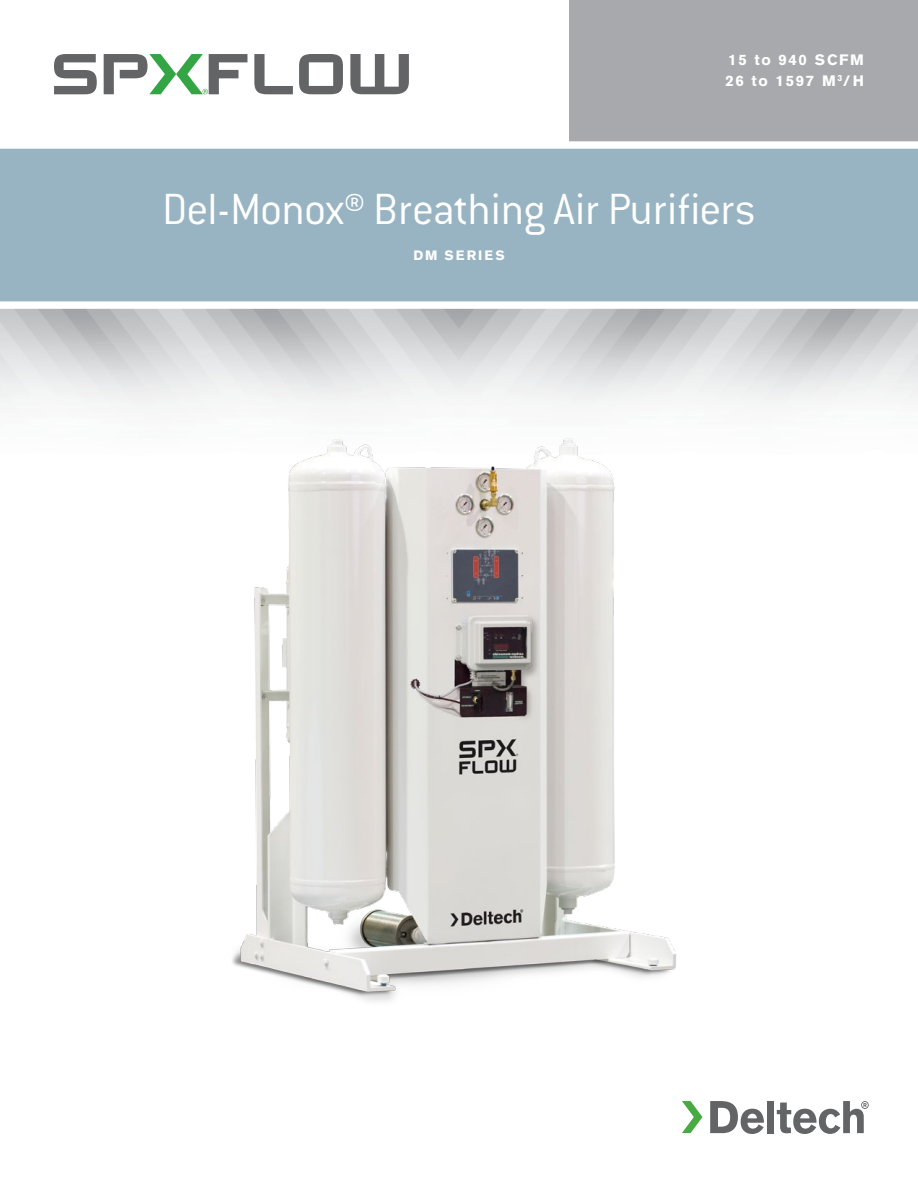
<style>
.page{position:relative;width:918px;height:1188px;background:#fff}
.page>*{position:absolute;margin:0;border:0;box-sizing:border-box;transform-origin:0 0}
.Front_Cover_Page_Hea{font:300 48px "Conduit ITC Std";letter-spacing:-.015em;color:#fff}
.Back_Cover_Corner_Su{font:700 15px/21px "Akzidenz Grotesk BE";letter-spacing:.11em;color:#fff}
.Front_Cover_Page_Sub{font:700 13.5px "Akzidenz Grotesk BE";letter-spacing:.15em;color:#fff}
</style>
<div class="page">
<div style="left:0;top:145px;width:918px;height:161px;background:#98b4c2"></div>
<div style="left:0;top:301px;width:918px;height:8px;background:#fff"></div>
<div style="left:569px;top:0;width:349px;height:145px;background:#a7a9ac"></div>
<div style="left:0;top:141px;width:918px;height:8px;background:#fff"></div>
<svg style="left:682px;top:1101px;width:20px;height:32px"></svg>
<svg style="left:710px;top:1101px;width:54px;height:33px"></svg>
<div style="left:767px;top:1101px;width:7px;height:32px;background:#636466"></div>
<svg style="left:777px;top:1101px;width:92px;height:33px"></svg>
<svg style="left:54px;top:54px;width:43px;height:40px"></svg>
<svg style="left:299px;top:54px;width:44px;height:40px"></svg>
<svg style="left:254px;top:54px;width:39px;height:40px"></svg>
<svg style="left:350px;top:54px;width:59px;height:40px"></svg>
<svg style="left:104px;top:54px;width:143px;height:40px"></svg>
<img style="left:217px;top:405px;width:484px;height:596px">
<p class="Back_Cover_Corner_Su" style="left:725px;top:50px;width:140px">15 to 940 SCFM<br>26 to 1597 M<sup>3</sup>/H</p>
<p class="Front_Cover_Page_Hea" style="left:162px;top:183px;width:595px">Del-Monox® Breathing Air Purifiers</p>
<p class="Front_Cover_Page_Sub" style="left:413px;top:248px;width:93px">DM SERIES</p>
</div>
